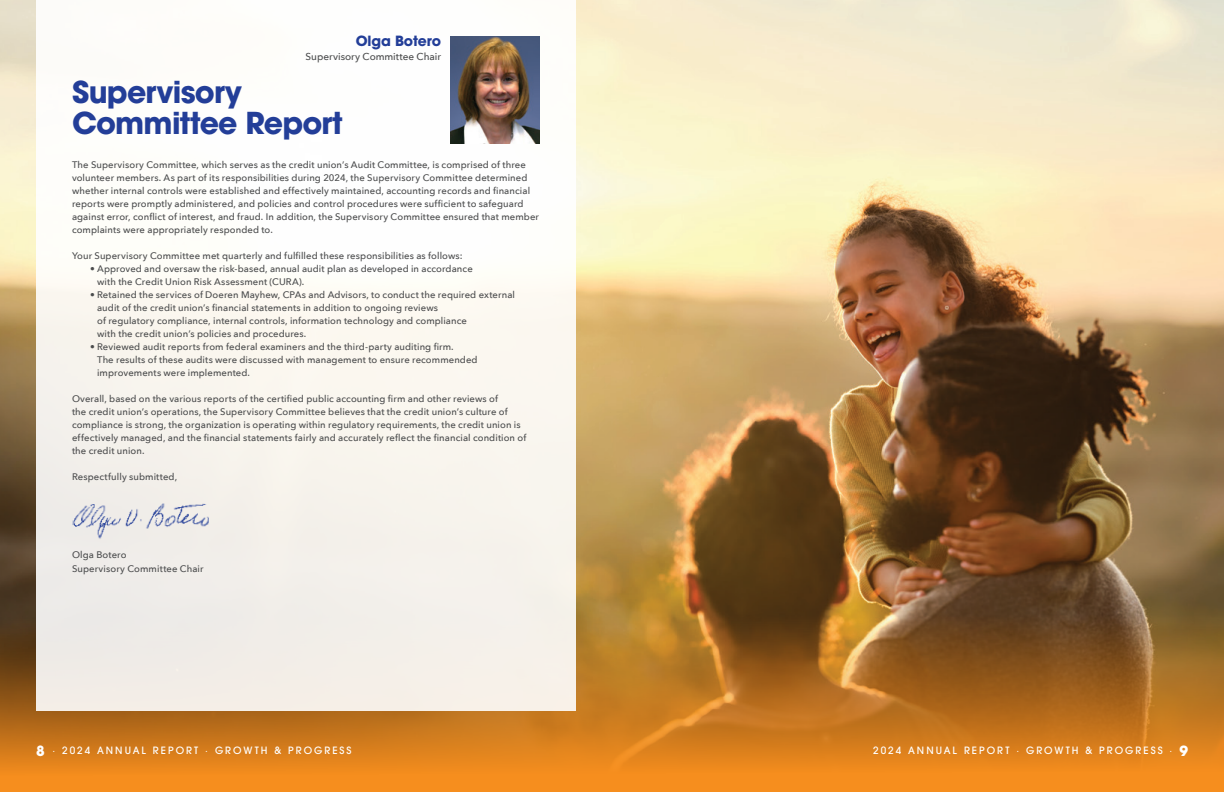
<style>
.page{position:relative;width:1224px;height:792px;background:#fff}
.page>*{position:absolute;margin:0;border:0;box-sizing:border-box;transform-origin:0 0}
.t1{font:700 30px/31px "ITC Avant Garde Pro";letter-spacing:-.03em;color:#233e98}
.t2{font:700 14px "ITC Avant Garde Pro";letter-spacing:-.01em;color:#233e98}
.t3{font:500 10px "ITC Avant Garde Pro";letter-spacing:.2em;color:#fff}
.t4{font:500 10px "Avenir Next";letter-spacing:-.005em;color:#4b4c4d}
.t5{font:500 9.5px/13px "Avenir Next";letter-spacing:.01em;color:#4b4c4d}
.s1{font-weight:700;font-size:14px}
</style>
<div class="page">
<img style="left:0;top:0;width:1224px;height:568px">
<svg style="left:0;top:568px;width:1224px;height:224px;background:#b67022"></svg>
<div style="left:36px;top:0;width:540px;height:711px;background:linear-gradient(to right,#f7f5f1,#fbf8f3)"></div>
<img style="left:450px;top:36px;width:90px;height:108px">
<img style="left:72px;top:498px;width:141px;height:45px">
<p class="t2" style="left:356px;top:32px;width:87px">Olga Botero</p>
<p class="t4" style="left:306px;top:48px;width:137px">Supervisory Committee Chair</p>
<h2 class="t1" style="left:72px;top:76px;width:272px">Supervisory<br>Committee Report</h2>
<p class="t5" style="left:72px;top:158px;width:468px">The Supervisory Committee, which serves as the credit union’s Audit Committee, is comprised of three volunteer members. As part of its responsibilities during 2024, the Supervisory Committee determined whether internal controls were established and effectively maintained, accounting records and financial reports were promptly administered, and policies and control procedures were sufficient to safeguard against error, conflict of interest, and fraud. In addition, the Supervisory Committee ensured that member complaints were appropriately responded to.</p>
<p class="t5" style="left:72px;top:249px;width:392px">Your Supervisory Committee met quarterly and fulfilled these responsibilities as follows:</p>
<p class="t5" style="left:90px;top:262px;width:384px">• Approved and oversaw the risk-based, annual audit plan as developed in accordance</p>
<p class="t5" style="left:90px;top:288px;width:427px">• Retained the services of Doeren Mayhew, CPAs and Advisors, to conduct the required external</p>
<p class="t5" style="left:97px;top:275px;width:209px">with the Credit Union Risk Assessment (CURA).</p>
<p class="t5" style="left:97px;top:301px;width:371px">audit of the credit union’s financial statements in addition to ongoing reviews<br>of regulatory compliance, internal controls, information technology and compliance with the credit union’s policies and procedures.</p>
<p class="t5" style="left:97px;top:353px;width:382px">The results of these audits were discussed with management to ensure recommended improvements were implemented.</p>
<p class="t5" style="left:72px;top:392px;width:456px">Overall, based on the various reports of the certified public accounting firm and other reviews of<br>the credit union’s operations, the Supervisory Committee believes that the credit union’s culture of compliance is strong, the organization is operating within regulatory requirements, the credit union is effectively managed, and the financial statements fairly and accurately reflect the financial condition of the credit union.</p>
<p class="t5" style="left:72px;top:470px;width:107px">Respectfully submitted,</p>
<p class="t5" style="left:90px;top:340px;width:365px">• Reviewed audit reports from federal examiners and the third-party auditing firm.</p>
<p class="t5" style="left:72px;top:548px;width:133px;line-height:14px">Olga Botero<br>Supervisory Committee Chair</p>
<p class="t3" style="left:36px;top:744px;width:317px"><span class="s1">8</span> · 2024 ANNUAL REPORT · GROWTH &amp; PROGRESS</p>
<p class="t3" style="left:873px;top:744px;width:316px">2024 ANNUAL REPORT · GROWTH &amp; PROGRESS · <span class="s1">9</span></p>
</div>
